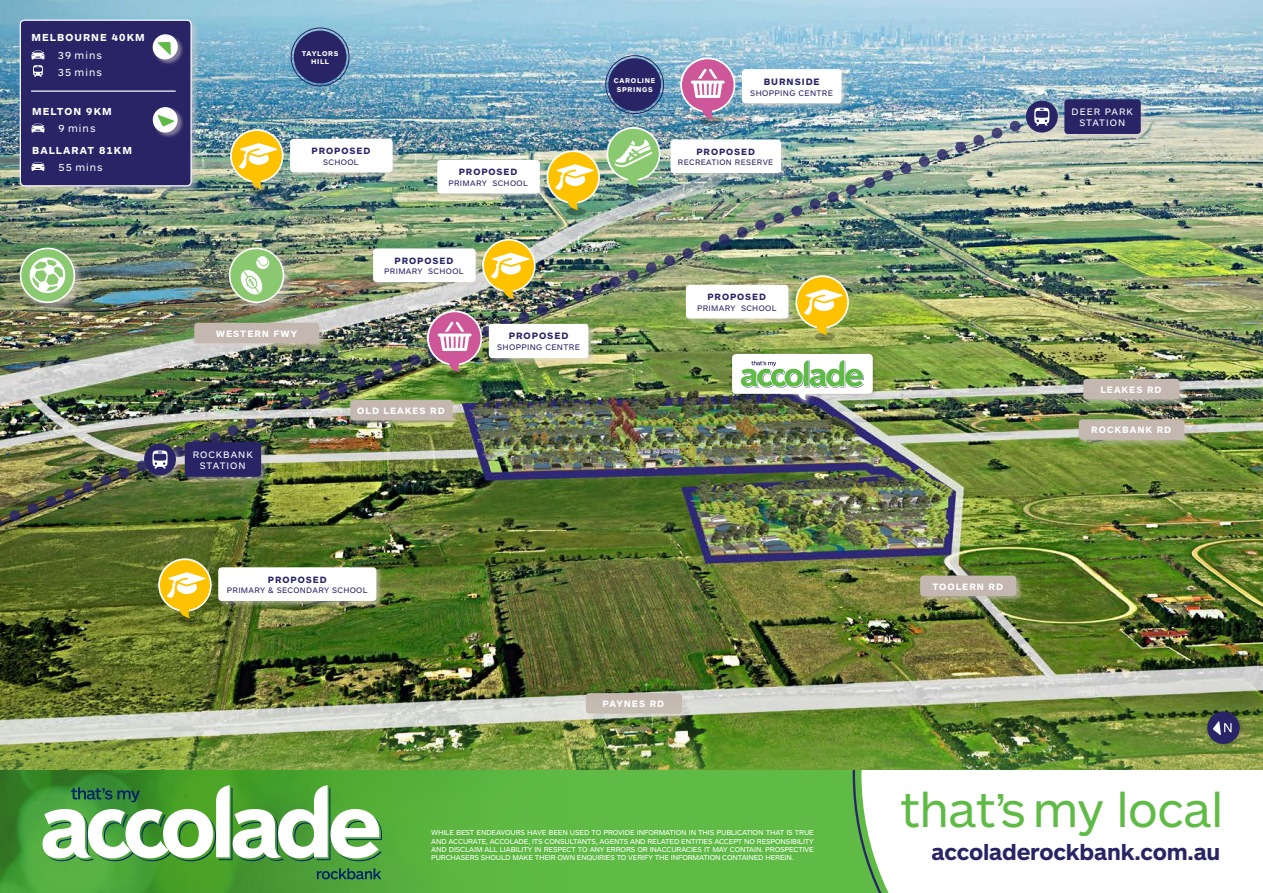
<style>
.page{position:relative;width:1263px;height:893px;background:#fff}
.page>*{position:absolute;margin:0;border:0;box-sizing:border-box;transform-origin:0 0}
.t1{font:49.5px "ARS Maquette Pro";letter-spacing:-.01em;color:#60bb46}
.t2{font:700 22.5px "ARS Maquette Pro";letter-spacing:-.01em;color:#282466}
.t3{font:700 10.65px "ARS Maquette Pro";letter-spacing:.1em;color:#fff}
.t4{font:10.65px/17.2px "ARS Maquette Pro";letter-spacing:.1em;color:#fff}
.t5{font:9.75px/10.9px "ARS Maquette Pro";letter-spacing:.1em;color:#fff;text-align:center}
.t6{font:700 9.6px "ARS Maquette Pro";letter-spacing:.1em;color:#fff}
.t7{font:700 9.6px "ARS Maquette Pro";letter-spacing:.1em;color:#282466}
.t8{font:700 9.45px "ARS Maquette Pro";letter-spacing:.1em;color:#282466}
.t9{font:8.4px "ARS Maquette Pro";letter-spacing:.04em;color:#282466}
.t10{font:8.25px "ARS Maquette Pro";letter-spacing:.04em;color:#282466}
.t11{font:7.5px/8.2px "ARS Maquette Pro";letter-spacing:-.02em;color:#fff;text-align:justify}
.t12{font:700 7.2px/8.2px "ARS Maquette Pro";letter-spacing:.1em;color:#fff;text-align:center}
</style>
<div class="page">
<img style="left:0;top:770px;width:837px;height:123px">
<svg style="left:853px;top:770px;width:36px;height:123px"></svg>
<svg style="left:317px;top:868px;width:64px;height:11px"></svg>
<svg style="left:43px;top:785px;width:339px;height:76px"></svg>
<img style="left:0;top:0;width:1263px;height:578px">
<img style="left:0;top:113px;width:1038px;height:430px">
<svg style="left:546px;top:150px;width:54px;height:54px"></svg>
<svg style="left:566px;top:208px;width:20px;height:8px"></svg>
<svg style="left:548px;top:152px;width:50px;height:58px"></svg>
<div style="left:437px;top:159px;width:110px;height:42px;background:#dad1cb;opacity:.5"></div>
<div style="left:437px;top:160px;width:103px;height:34px;background:#fff;border-radius:3px"></div>
<svg style="left:482px;top:239px;width:54px;height:53px"></svg>
<svg style="left:501px;top:296px;width:20px;height:8px"></svg>
<img style="left:484px;top:241px;width:50px;height:58px">
<div style="left:373px;top:248px;width:110px;height:41px;background:#dad1cb;opacity:.5"></div>
<div style="left:373px;top:248px;width:103px;height:34px;background:#fff;border-radius:3px"></div>
<svg style="left:815px;top:333px;width:20px;height:8px"></svg>
<svg style="left:795px;top:275px;width:54px;height:54px"></svg>
<svg style="left:797px;top:277px;width:50px;height:58px"></svg>
<div style="left:685px;top:284px;width:110px;height:42px;background:#dad1cb;opacity:.5"></div>
<div style="left:686px;top:285px;width:102px;height:34px;background:#fff;border-radius:3px"></div>
<svg style="left:230px;top:129px;width:53px;height:54px"></svg>
<svg style="left:249px;top:186px;width:20px;height:8px"></svg>
<img style="left:232px;top:131px;width:50px;height:58px">
<div style="left:290px;top:138px;width:110px;height:42px;background:#dad1cb;opacity:.5"></div>
<div style="left:290px;top:139px;width:103px;height:33px;background:#fff;border-radius:3px"></div>
<svg style="left:160px;top:560px;width:50px;height:18px"></svg>
<div style="left:218px;top:567px;width:158px;height:34px;background:#fff;border-radius:3px"></div>
<div style="left:194px;top:322px;width:132px;height:28px;background:#dad1cb;opacity:.5"></div>
<div style="left:194px;top:323px;width:125px;height:20px;background:#c3b7b0;border-radius:3px"></div>
<div style="left:920px;top:575px;width:103px;height:28px;background:#dad1cb;opacity:.5"></div>
<div style="left:920px;top:576px;width:96px;height:20px;background:#c3b7b0;border-radius:3px"></div>
<div style="left:1078px;top:419px;width:113px;height:28px;background:#dad1cb;opacity:.5"></div>
<div style="left:1079px;top:419px;width:105px;height:21px;background:#c3b7b0;border-radius:3px"></div>
<div style="left:1083px;top:378px;width:104px;height:28px;background:#dad1cb;opacity:.5"></div>
<div style="left:1083px;top:379px;width:96px;height:20px;background:#c3b7b0;border-radius:3px"></div>
<div style="left:350px;top:399px;width:110px;height:28px;background:#dad1cb;opacity:.5"></div>
<div style="left:350px;top:400px;width:103px;height:20px;background:#c3b7b0;border-radius:3px"></div>
<div style="left:488px;top:323px;width:107px;height:42px;background:#dad1cb;opacity:.5"></div>
<div style="left:489px;top:324px;width:99px;height:34px;background:#fff;border-radius:3px"></div>
<svg style="left:427px;top:310px;width:55px;height:56px"></svg>
<svg style="left:447px;top:370px;width:21px;height:8px"></svg>
<img style="left:429px;top:312px;width:51px;height:60px">
<div style="left:741px;top:69px;width:108px;height:41px;background:#dad1cb;opacity:.5"></div>
<div style="left:742px;top:69px;width:99px;height:34px;background:#fff;border-radius:3px"></div>
<svg style="left:680px;top:57px;width:55px;height:56px"></svg>
<svg style="left:700px;top:117px;width:21px;height:8px"></svg>
<svg style="left:682px;top:59px;width:52px;height:60px;background:#c58eb7"></svg>
<div style="left:184px;top:442px;width:84px;height:42px;background:#dad1cb;opacity:.5"></div>
<div style="left:185px;top:442px;width:76px;height:35px;background:#282466;border-radius:3px"></div>
<div style="left:144px;top:443px;width:39px;height:39px;background:#dad1cb;opacity:.5"></div>
<div style="left:144px;top:443px;width:32px;height:32px;background:#282466;border-radius:50%"></div>
<svg style="left:152px;top:450px;width:16px;height:18px"></svg>
<div style="left:1064px;top:99px;width:84px;height:42px;background:#dad1cb;opacity:.5"></div>
<div style="left:1064px;top:99px;width:77px;height:35px;background:#282466;border-radius:3px"></div>
<div style="left:1025px;top:100px;width:39px;height:39px;background:#dad1cb;opacity:.5"></div>
<div style="left:1026px;top:101px;width:32px;height:32px;background:#282466;border-radius:50%"></div>
<svg style="left:1034px;top:108px;width:15px;height:18px"></svg>
<svg style="left:626px;top:185px;width:20px;height:8px"></svg>
<svg style="left:606px;top:127px;width:54px;height:54px"></svg>
<svg style="left:608px;top:129px;width:51px;height:58px;background:#9ac791"></svg>
<div style="left:670px;top:139px;width:118px;height:41px;background:#dad1cb;opacity:.5"></div>
<div style="left:670px;top:139px;width:111px;height:34px;background:#fff;border-radius:3px"></div>
<div style="left:19px;top:19px;width:181px;height:176px;background:#dad1cb;opacity:.5"></div>
<div style="left:20px;top:20px;width:171px;height:166px;background:#282466;border-radius:4px"></div>
<div style="left:20px;top:20px;width:172px;height:166px;border:1px solid #fff;border-radius:4px"></div>
<div style="left:153px;top:34px;width:31px;height:32px;background:#dad1cb;opacity:.5"></div>
<svg style="left:152px;top:34px;width:27px;height:27px"></svg>
<svg style="left:31px;top:51px;width:13px;height:26px"></svg>
<div style="left:153px;top:107px;width:31px;height:32px;background:#dad1cb;opacity:.5"></div>
<svg style="left:152px;top:107px;width:26px;height:26px"></svg>
<hr style="left:31px;top:90px;width:144px;height:2px;background:#fff">
<svg style="left:31px;top:124px;width:13px;height:9px"></svg>
<svg style="left:31px;top:162px;width:13px;height:9px"></svg>
<div style="left:608px;top:58px;width:53px;height:53px;background:#282466;border-radius:50%"></div>
<div style="left:605px;top:55px;width:59px;height:59px;border:1px solid #282466;border-radius:50%"></div>
<div style="left:294px;top:31px;width:52px;height:52px;background:#282466;border-radius:50%"></div>
<div style="left:291px;top:28px;width:58px;height:58px;border:1px solid #282466;border-radius:50%"></div>
<div style="left:228px;top:247px;width:68px;height:68px;background:#dad1cb;opacity:.5"></div>
<div style="left:230px;top:248px;width:53px;height:54px;background:#8ac96f;border-radius:50%"></div>
<div style="left:229px;top:248px;width:55px;height:55px;border:2px solid #fff;border-radius:50%"></div>
<svg style="left:240px;top:256px;width:29px;height:40px"></svg>
<div style="left:19px;top:247px;width:68px;height:68px;background:#dad1cb;opacity:.5"></div>
<img style="left:15px;top:243px;width:65px;height:63px">
<img style="left:249px;top:407px;width:77px;height:12px">
<div style="left:729px;top:350px;width:150px;height:56px;background:#231f20;opacity:.2"></div>
<div style="left:782px;top:356px;width:44px;height:50px;background:#dad1cb;opacity:.8"></div>
<div style="left:732px;top:354px;width:141px;height:40px;background:#fff;border-radius:4px"></div>
<svg style="left:741px;top:360px;width:123px;height:40px"></svg>
<img style="left:0;top:578px;width:1263px;height:192px">
<div style="left:1205px;top:709px;width:40px;height:41px;background:#231f20;opacity:.2"></div>
<svg style="left:1206px;top:710px;width:35px;height:35px"></svg>
<h3 class="t3" style="left:31px;top:31px;width:115px">MELBOURNE 40KM</h3>
<h3 class="t4" style="left:58px;top:46px;width:46px">39 mins<br>35 mins</h3>
<h3 class="t3" style="left:32px;top:104px;width:81px">MELTON 9KM</h3>
<h3 class="t4" style="left:58px;top:119px;width:39px">9 mins</h3>
<h3 class="t3" style="left:32px;top:143px;width:101px">BALLARAT 81KM</h3>
<h3 class="t4" style="left:58px;top:158px;width:46px">55 mins</h3>
<p class="t12" style="left:302px;top:49px;width:38px">TAYLORS<br>HILL</p>
<p class="t8" style="left:312px;top:145px;width:60px">PROPOSED</p>
<p class="t10" style="left:323px;top:157px;width:37px">SCHOOL</p>
<p class="t8" style="left:459px;top:166px;width:60px">PROPOSED</p>
<p class="t10" style="left:448px;top:178px;width:81px">PRIMARY SCHOOL</p>
<p class="t6" style="left:216px;top:327px;width:83px">WESTERN FWY</p>
<h3 class="t5" style="left:193px;top:448px;width:61px">ROCKBANK<br>STATION</h3>
<p class="t8" style="left:395px;top:254px;width:60px">PROPOSED</p>
<p class="t10" style="left:384px;top:266px;width:81px">PRIMARY SCHOOL</p>
<p class="t6" style="left:357px;top:404px;width:89px">OLD LEAKES RD</p>
<p class="t7" style="left:509px;top:330px;width:61px">PROPOSED</p>
<p class="t9" style="left:497px;top:342px;width:84px">SHOPPING CENTRE</p>
<p class="t12" style="left:614px;top:76px;width:43px">CAROLINE<br>SPRINGS</p>
<p class="t7" style="left:764px;top:75px;width:58px">BURNSIDE</p>
<p class="t9" style="left:750px;top:87px;width:84px">SHOPPING CENTRE</p>
<p class="t8" style="left:696px;top:145px;width:60px">PROPOSED</p>
<p class="t10" style="left:678px;top:157px;width:97px">RECREATION RESERVE</p>
<p class="t8" style="left:707px;top:291px;width:60px">PROPOSED</p>
<p class="t10" style="left:697px;top:303px;width:81px">PRIMARY SCHOOL</p>
<p class="t8" style="left:268px;top:573px;width:60px">PROPOSED</p>
<p class="t10" style="left:227px;top:585px;width:142px">PRIMARY &amp; SECONDARY SCHOOL</p>
<p class="t6" style="left:603px;top:698px;width:63px">PAYNES RD</p>
<p class="t11" style="left:431px;top:828px;width:384px">WHILE BEST ENDEAVOURS HAVE BEEN USED TO PROVIDE INFORMATION IN THIS PUBLICATION THAT IS TRUE AND ACCURATE, ACCOLADE, ITS CONSULTANTS, AGENTS AND RELATED ENTITIES ACCEPT NO RESPONSIBILITY AND DISCLAIM ALL LIABILITY IN RESPECT TO ANY ERRORS OR INACCURACIES IT MAY CONTAIN. PROSPECTIVE PURCHASERS SHOULD MAKE THEIR OWN ENQUIRIES TO VERIFY THE INFORMATION CONTAINED HEREIN.</p>
<h3 class="t5" style="left:1072px;top:106px;width:63px">DEER PARK<br>STATION</h3>
<p class="t6" style="left:1100px;top:383px;width:63px">LEAKES RD</p>
<p class="t6" style="left:932px;top:580px;width:72px">TOOLERN RD</p>
<p class="t6" style="left:1091px;top:424px;width:81px">ROCKBANK RD</p>
<p class="t1" style="left:900px;top:778px;width:324px">that’s my local</p>
<p class="t2" style="left:932px;top:838px;width:290px">accoladerockbank.com.au</p>
</div>
